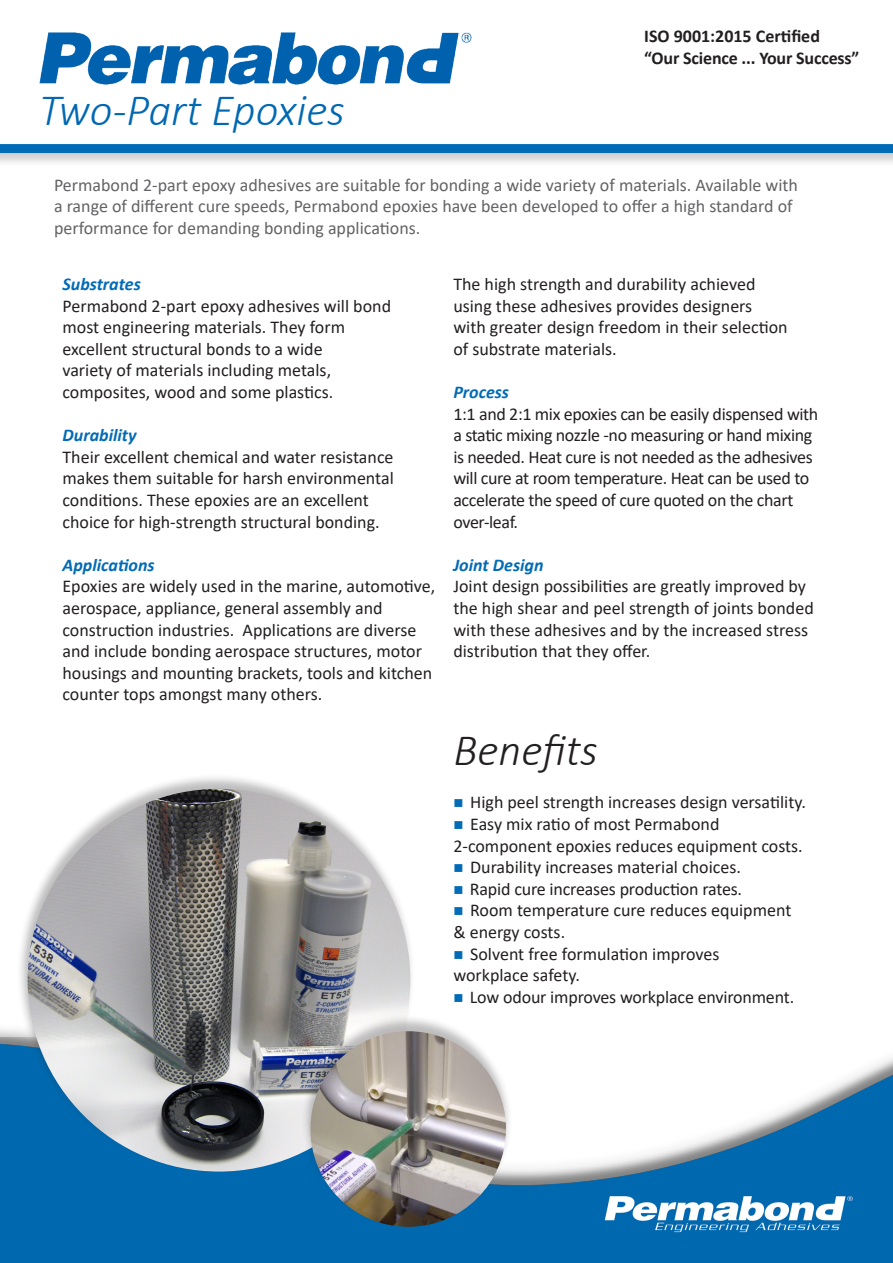
<style>
.page{position:relative;width:893px;height:1263px;background:#fff}
.page>*{position:absolute;margin:0;border:0;box-sizing:border-box;transform-origin:0 0}
.t1{font:italic 300 45px "Calibri";color:#0168b3}
.t2{font:italic 300 45px "Calibri";color:#231f20}
.t3{font:18px/21.6px "Calibri";color:#231f20}
.t4{font:18px/21.6px "Calibri";letter-spacing:-.02em;color:#231f20}
.t5{font:18px/21.6px "Calibri";color:#636366}
.t6{font:italic 700 18px "Calibri";color:#006bb6}
.t7{font:700 18px "Calibri";letter-spacing:-.01em;color:#231f20}
.s1{color:#006bb6}
</style>
<div class="page">
<div style="left:0;top:142px;width:893px;height:25px;background:#231f20;opacity:.25"></div>
<div style="left:0;top:144px;width:893px;height:9px;background:#006bb6"></div>
<img style="left:40px;top:32px;width:431px;height:53px">
<img style="left:0;top:1038px;width:893px;height:225px">
<div style="left:16px;top:773px;width:399px;height:399px;background:#231f20;opacity:.3"></div>
<img style="left:28px;top:789px;width:382px;height:382px;border-radius:191px">
<div style="left:301px;top:1014px;width:211px;height:212px;background:#231f20;opacity:.3"></div>
<img style="left:310px;top:1031px;width:196px;height:196px;border-radius:98px">
<p class="t1" style="left:39px;top:83px;width:307px">Two-Part Epoxies</p>
<p class="t7" style="left:644px;top:24px;width:177px">ISO 9001:2015 Certified</p>
<p class="t7" style="left:644px;top:45px;width:217px">“Our Science ... Your Success”</p>
<p class="t5" style="left:54px;top:173px;width:745px">Permabond 2-part epoxy adhesives are suitable for bonding a wide variety of materials. Available with a range of different cure speeds, Permabond epoxies have been developed to offer a high standard of performance for demanding bonding applications.</p>
<p class="t6" style="left:63px;top:271px;width:80px">Substrates</p>
<p class="t3" style="left:63px;top:294px;width:330px">Permabond 2-part epoxy adhesives will bond</p>
<p class="t3" style="left:63px;top:316px;width:284px">most engineering materials. They form</p>
<p class="t3" style="left:63px;top:337px;width:262px">excellent structural bonds to a wide</p>
<p class="t3" style="left:63px;top:359px;width:270px">variety of materials including metals,</p>
<p class="t3" style="left:63px;top:381px;width:272px">composites, wood and some plastics.</p>
<p class="t6" style="left:63px;top:422px;width:76px">Durability</p>
<p class="t3" style="left:63px;top:445px;width:333px;text-align:justify">Their excellent chemical and water resistance makes them suitable for harsh environmental conditions. These epoxies are an excellent</p>
<p class="t3" style="left:63px;top:510px;width:319px">choice for high-strength structural bonding.</p>
<p class="t6" style="left:63px;top:552px;width:94px">Applications</p>
<p class="t3" style="left:63px;top:575px;width:374px">Epoxies are widely used in the marine, automotive, aerospace, appliance, general assembly and construction industries. Applications are diverse and include bonding aerospace structures, motor housings and mounting brackets, tools and kitchen counter tops amongst many others.</p>
<p class="t3" style="left:453px;top:273px;width:304px">The high strength and durability achieved</p>
<p class="t3" style="left:453px;top:294px;width:300px">using these adhesives provides designers</p>
<p class="t3" style="left:453px;top:316px;width:336px">with greater design freedom in their selection</p>
<p class="t3" style="left:453px;top:337px;width:165px">of substrate materials.</p>
<p class="t6" style="left:453px;top:379px;width:57px">Process</p>
<p class="t4" style="left:453px;top:402px;width:367px">1:1 and 2:1 mix epoxies can be easily dispensed with a static mixing nozzle -no measuring or hand mixing is needed. Heat cure is not needed as the adhesives will cure at room temperature. Heat can be used to accelerate the speed of cure quoted on the chart over-leaf.</p>
<p class="t6" style="left:453px;top:552px;width:92px">Joint Design</p>
<p class="t3" style="left:453px;top:575px;width:362px">Joint design possibilities are greatly improved by the high shear and peel strength of joints bonded with these adhesives and by the increased stress distribution that they offer.</p>
<p class="t2" style="left:453px;top:722px;width:146px">Benefits</p>
<p class="t3" style="left:453px;top:791px;width:354px"><span class="s1">■</span> High peel strength increases design versatility.</p>
<p class="t3" style="left:453px;top:813px;width:268px"><span class="s1">■</span> Easy mix ratio of most Permabond</p>
<p class="t3" style="left:453px;top:834px;width:351px">2-component epoxies reduces equipment costs.</p>
<p class="t3" style="left:453px;top:856px;width:289px"><span class="s1">■</span> Durability increases material choices.</p>
<p class="t3" style="left:453px;top:877px;width:290px"><span class="s1">■</span> Rapid cure increases production rates.</p>
<p class="t3" style="left:453px;top:899px;width:339px"><span class="s1">■</span> Room temperature cure reduces equipment</p>
<p class="t3" style="left:453px;top:921px;width:113px">&amp; energy costs.</p>
<p class="t3" style="left:453px;top:942px;width:268px"><span class="s1">■</span> Solvent free formulation improves</p>
<p class="t3" style="left:453px;top:964px;width:128px">workplace safety.</p>
<p class="t3" style="left:453px;top:985px;width:342px"><span class="s1">■</span> Low odour improves workplace environment.</p>
</div>
